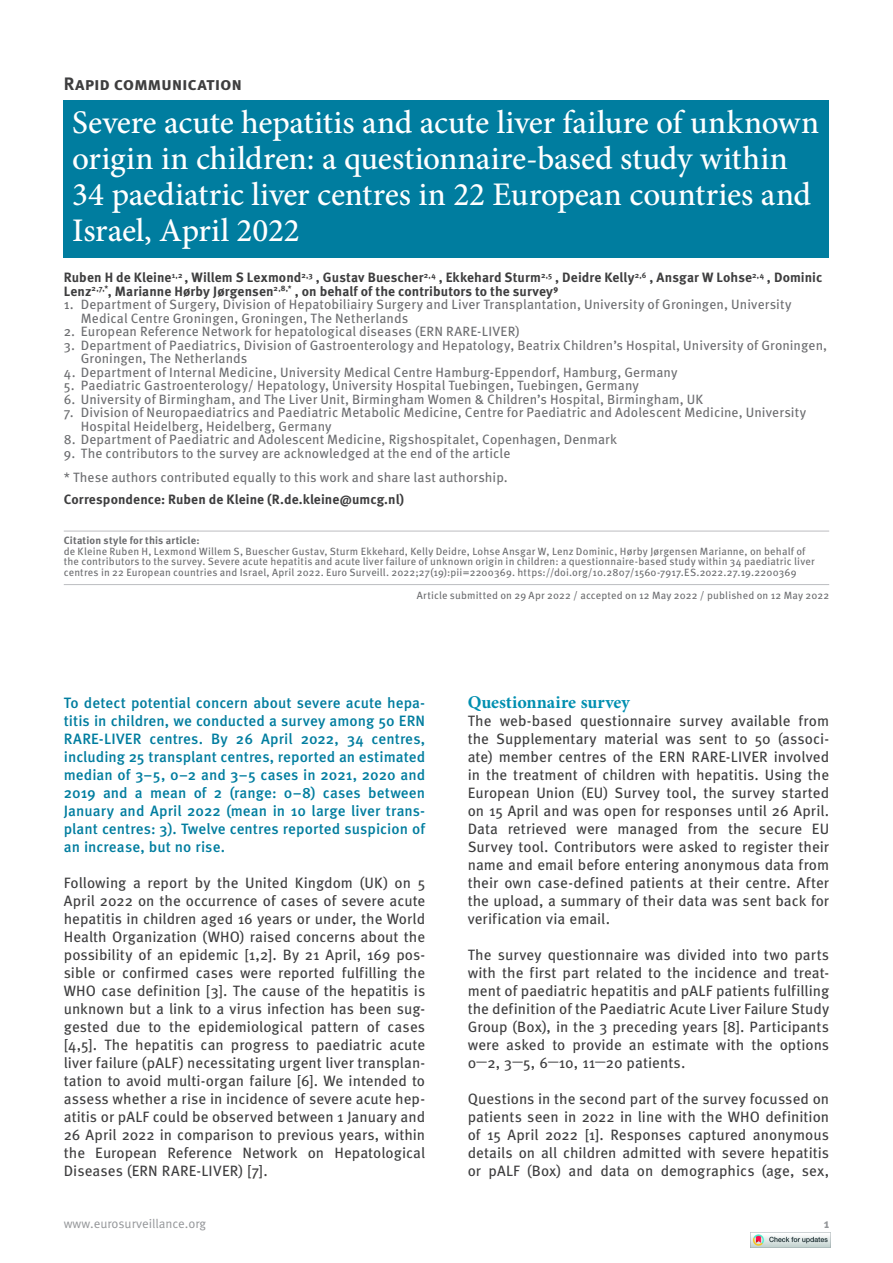
<style>
.page{position:relative;width:893px;height:1263px;background:#fff}
.page>*{position:absolute;margin:0;border:0;box-sizing:border-box;transform-origin:0 0}
.t1{font:500 33px/36px "Minion Pro";letter-spacing:-.005em;color:#fff}
.t2{font:700 18px "Minion Pro";letter-spacing:.005em;color:#008fb0}
.t3{font:700 18px "Meta Pro";letter-spacing:-.015em;color:#3e3e3f}
.t4{font:15px/18px "Meta Pro";letter-spacing:.005em;color:#3e3e3f;text-align:justify}
.t5{font:500 15px/18px "Meta Pro";letter-spacing:.005em;color:#007d9f;text-align:justify}
.t6{font:13.5px/13.5px "Meta Pro";letter-spacing:.01em;color:#6c6d70}
.t7{font:700 13.5px/13.5px "Meta Pro";letter-spacing:.01em;color:#3e3e3f}
.t8{font:12.75px "Meta Pro";color:#939598}
.t9{font:700 12.75px "Meta Pro";color:#939598}
.t10{font:10.5px/10.5px "Meta Pro";letter-spacing:.015em;color:#6c6d70}
.t11{font:700 10.5px "Meta Pro";letter-spacing:.015em;color:#6c6d70}
.s1{font-family:"Cambria Math"}
</style>
<div class="page">
<hr style="left:64px;top:531px;width:765px;height:1px;background:#bcbdc0">
<hr style="left:64px;top:584px;width:765px;height:1px;background:#bcbdc0">
<div style="left:64px;top:100px;width:765px;height:158px;background:#007d9f"></div>
<img style="left:750px;top:1232px;width:80px;height:16px">
<p class="t3" style="left:64px;top:72px;width:180px">Rapid communication</p>
<h1 class="t1" style="left:72px;top:104px;width:748px">Severe acute hepatitis and acute liver failure of unknown origin in children: a questionnaire-based study within 34 paediatric liver centres in 22 European countries and Israel, April 2022</h1>
<p class="t7" style="left:64px;top:271px;width:760px">Ruben H de Kleine<sup>1,2</sup> , Willem S Lexmond<sup>2,3</sup> , Gustav Buescher<sup>2,4</sup> , Ekkehard Sturm<sup>2,5</sup> , Deidre Kelly<sup>2,6</sup> , Ansgar W Lohse<sup>2,4</sup> , Dominic<br>Lenz<sup>2,7,*</sup>, Marianne Hørby Jørgensen<sup>2,8,*</sup> , on behalf of the contributors to the survey⁹</p>
<p class="t6" style="left:81px;top:298px;width:712px;text-indent:-17px">1. Department of Surgery, Division of Hepatobiliairy Surgery and Liver Transplantation, University of Groningen, University<br>Medical Centre Groningen, Groningen, The Netherlands</p>
<p class="t6" style="left:64px;top:325px;width:457px">2. European Reference Network for hepatological diseases (ERN RARE-LIVER)</p>
<p class="t6" style="left:81px;top:339px;width:748px;text-indent:-17px">3. Department of Paediatrics, Division of Gastroenterology and Hepatology, Beatrix Children’s Hospital, University of Groningen,<br>Groningen, The Netherlands</p>
<p class="t6" style="left:64px;top:366px;width:615px">4. Department of Internal Medicine, University Medical Centre Hamburg-Eppendorf, Hamburg, Germany</p>
<p class="t6" style="left:64px;top:379px;width:577px">5. Paediatric Gastroenterology/ Hepatology, University Hospital Tuebingen, Tuebingen, Germany</p>
<p class="t6" style="left:64px;top:393px;width:641px">6. University of Birmingham, and The Liver Unit, Birmingham Women &amp; Children’s Hospital, Birmingham, UK</p>
<p class="t6" style="left:81px;top:406px;width:727px;text-indent:-17px">7. Division of Neuropaediatrics and Paediatric Metabolic Medicine, Centre for Paediatric and Adolescent Medicine, University<br>Hospital Heidelberg, Heidelberg, Germany</p>
<p class="t6" style="left:64px;top:433px;width:555px">8. Department of Paediatric and Adolescent Medicine, Rigshospitalet, Copenhagen, Denmark</p>
<p class="t6" style="left:64px;top:442px;width:448px;line-height:24px">9. The contributors to the survey are acknowledged at the end of the article * These authors contributed equally to this work and share last authorship.</p>
<p class="t7" style="left:64px;top:493px;width:342px">Correspondence: Ruben de Kleine (R.de.kleine@umcg.nl)</p>
<p class="t11" style="left:64px;top:534px;width:137px">Citation style for this article:</p>
<p class="t10" style="left:64px;top:546px;width:752px">de Kleine Ruben H, Lexmond Willem S, Buescher Gustav, Sturm Ekkehard, Kelly Deidre, Lohse Ansgar W, Lenz Dominic, Hørby Jørgensen Marianne, on behalf of the contributors to the survey. Severe acute hepatitis and acute liver failure of unknown origin in children: a questionnaire-based study within 34 paediatric liver centres in 22 European countries and Israel, April 2022. Euro Surveill. 2022;27(19):pii=2200369. https://doi.org/10.2807/1560-7917.ES.2022.27.19.2200369</p>
<p class="t10" style="left:417px;top:590px;width:414px">Article submitted on 29 Apr 2022 / accepted on 12 May 2022 / published on 12 May 2022</p>
<p class="t5" style="left:64px;top:694px;width:363px">To detect potential concern about severe acute hepa&shy;titis in children, we conducted a survey among 50 ERN RARE-LIVER centres. By 26 April 2022, 34 centres, including 25 transplant centres, reported an estimated median of 3–5, 0–2 and 3–5 cases in 2021, 2020 and 2019 and a mean of 2 (range: 0–8) cases between January and April 2022 (mean in 10 large liver trans&shy;plant centres: 3). Twelve centres reported suspicion of an increase, but no rise.</p>
<p class="t4" style="left:64px;top:874px;width:363px">Following a report by the United Kingdom (UK) on 5<br>April 2022 on the occurrence of cases of severe acute hepatitis in children aged 16 years or under, the World Health Organization (WHO) raised concerns about the possibility of an epidemic [1,2]. By 21 April, 169 pos&shy;sible or confirmed cases were reported fulfilling the WHO case definition [3]. The cause of the hepatitis is unknown but a link to a virus infection has been sug&shy;gested due to the epidemiological pattern of cases [4,5]. The hepatitis can progress to paediatric acute liver failure (pALF) necessitating urgent liver transplan&shy;tation to avoid multi-organ failure [6]. We intended to assess whether a rise in incidence of severe acute hep&shy;atitis or pALF could be observed between 1 January and 26 April 2022 in comparison to previous years, within the European Reference Network on Hepatological Diseases (ERN RARE-LIVER) [7].</p>
<p class="t2" style="left:468px;top:689px;width:164px">Questionnaire survey</p>
<p class="t4" style="left:468px;top:712px;width:363px">The web-based questionnaire survey available from the Supplementary material was sent to 50 (associ&shy;ate) member centres of the ERN RARE-LIVER involved in the treatment of children with hepatitis. Using the European Union (EU) Survey tool, the survey started on 15 April and was open for responses until 26 April.<br>Data retrieved were managed from the secure EU Survey tool. Contributors were asked to register their name and email before entering anonymous data from their own case-defined patients at their centre. After the upload, a summary of their data was sent back for verification via email.</p>
<p class="t4" style="left:468px;top:946px;width:363px">The survey questionnaire was divided into two parts with the first part related to the incidence and treat&shy;ment of paediatric hepatitis and pALF patients fulfilling the definition of the Paediatric Acute Liver Failure Study Group (Box), in the 3 preceding years [8]. Participants were asked to provide an estimate with the options 0<span class="s1">─</span>2, 3<span class="s1">─</span>5, 6<span class="s1">─</span>10, 11<span class="s1">─</span>20 patients.</p>
<p class="t4" style="left:468px;top:1090px;width:363px">Questions in the second part of the survey focussed on patients seen in 2022 in line with the WHO definition of 15 April 2022 [1]. Responses captured anonymous details on all children admitted with severe hepatitis or pALF (Box) and data on demographics (age, sex,</p>
<p class="t8" style="left:64px;top:1215px;width:144px">www.eurosurveillance.org</p>
<p class="t9" style="left:824px;top:1215px;width:7px">1</p>
</div>
